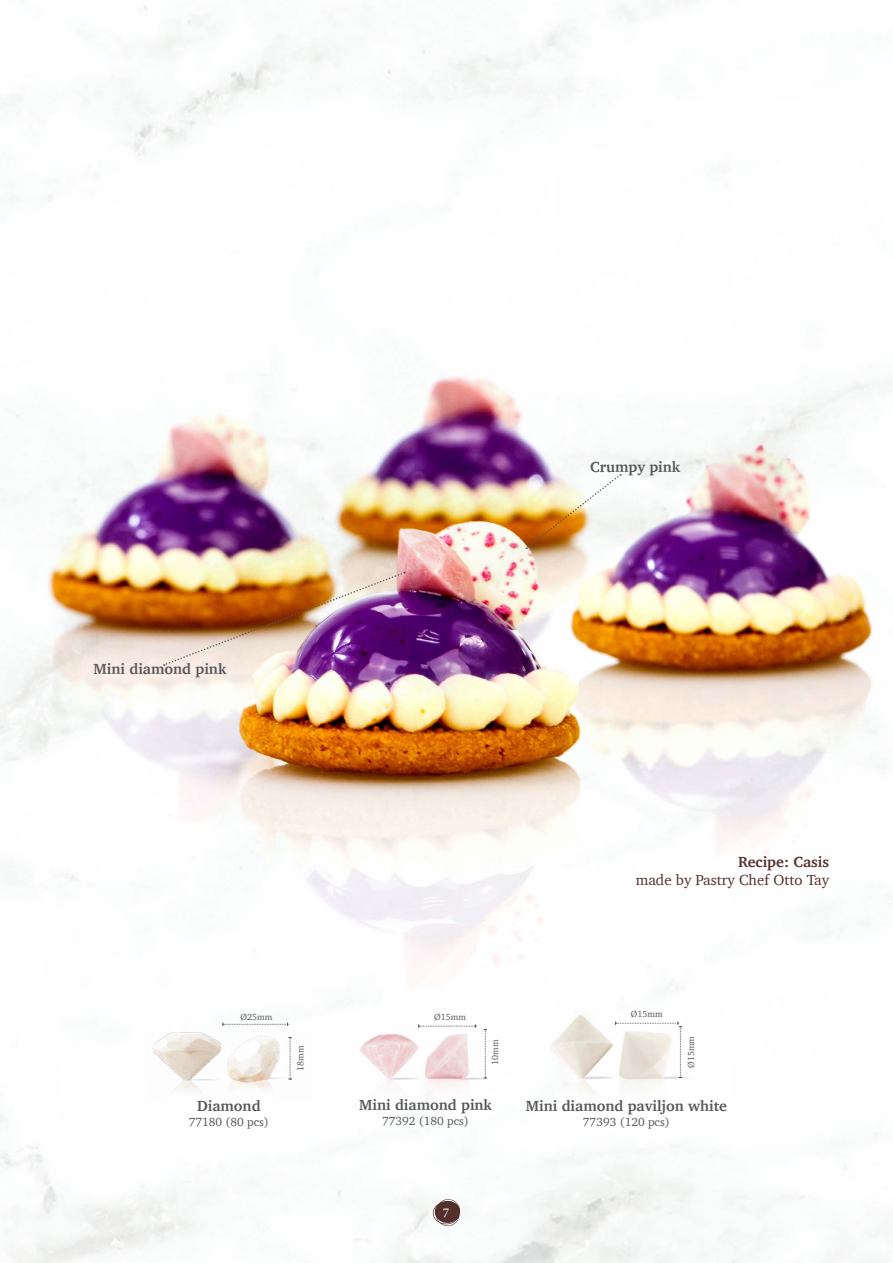
<style>
.page{position:relative;width:893px;height:1263px;background:#fff}
.page>*{position:absolute;margin:0;border:0;box-sizing:border-box;transform-origin:0 0}
.t1{font:700 15px "Charter";color:#57585a}
.t2{font:15px "Charter";color:#53302c}
.t3{font:700 15px "Charter";color:#53302c}
.t4{font:13.5px "Minion Pro";color:#fff}
.t5{font:12px "Charter";color:#57585a}
.t6{font:9px "Charter";color:#57585a}
</style>
<div class="page">
<img style="left:0;top:118px;width:892px;height:1027px">
<svg style="left:433px;top:1199px;width:27px;height:27px"></svg>
<img style="left:543px;top:983px;width:167px;height:139px">
<svg style="left:615px;top:1021px;width:67px;height:57px"></svg>
<img style="left:342px;top:1001px;width:167px;height:123px">
<svg style="left:484px;top:1029px;width:3px;height:49px"></svg>
<svg style="left:418px;top:1024px;width:58px;height:4px"></svg>
<img style="left:145px;top:1032px;width:167px;height:68px">
<svg style="left:288px;top:1037px;width:4px;height:43px"></svg>
<svg style="left:222px;top:1022px;width:66px;height:4px"></svg>
<img style="left:525px;top:474px;width:96px;height:75px">
<img style="left:163px;top:572px;width:242px;height:94px">
<p class="t1" style="left:590px;top:454px;width:92px">Crumpy pink</p>
<p class="t1" style="left:94px;top:656px;width:134px">Mini diamond pink</p>
<p class="t6" style="left:241px;top:1009px;width:33px">Ø25mm</p>
<p class="t1" style="left:197px;top:1092px;width:65px">Diamond</p>
<p class="t5" style="left:189px;top:1111px;width:82px">77180 (80 pcs)</p>
<p class="t6" style="left:293px;top:1071px;width:27px;rotate:-90deg">18mm</p>
<p class="t3" style="left:738px;top:849px;width:93px">Recipe: Casis</p>
<p class="t2" style="left:636px;top:867px;width:195px">made by Pastry Chef Otto Tay</p>
<p class="t6" style="left:434px;top:1009px;width:33px">Ø15mm</p>
<p class="t6" style="left:631px;top:1006px;width:33px">Ø15mm</p>
<p class="t6" style="left:487px;top:1065px;width:27px;rotate:-90deg">10mm</p>
<p class="t6" style="left:683px;top:1068px;width:33px;rotate:-90deg">Ø15mm</p>
<p class="t1" style="left:359px;top:1091px;width:134px">Mini diamond pink</p>
<p class="t5" style="left:382px;top:1110px;width:88px">77392 (180 pcs)</p>
<p class="t1" style="left:526px;top:1093px;width:203px">Mini diamond paviljon white</p>
<p class="t5" style="left:583px;top:1112px;width:88px">77393 (120 pcs)</p>
<p class="t4" style="left:443px;top:1203px;width:8px">7</p>
</div>
